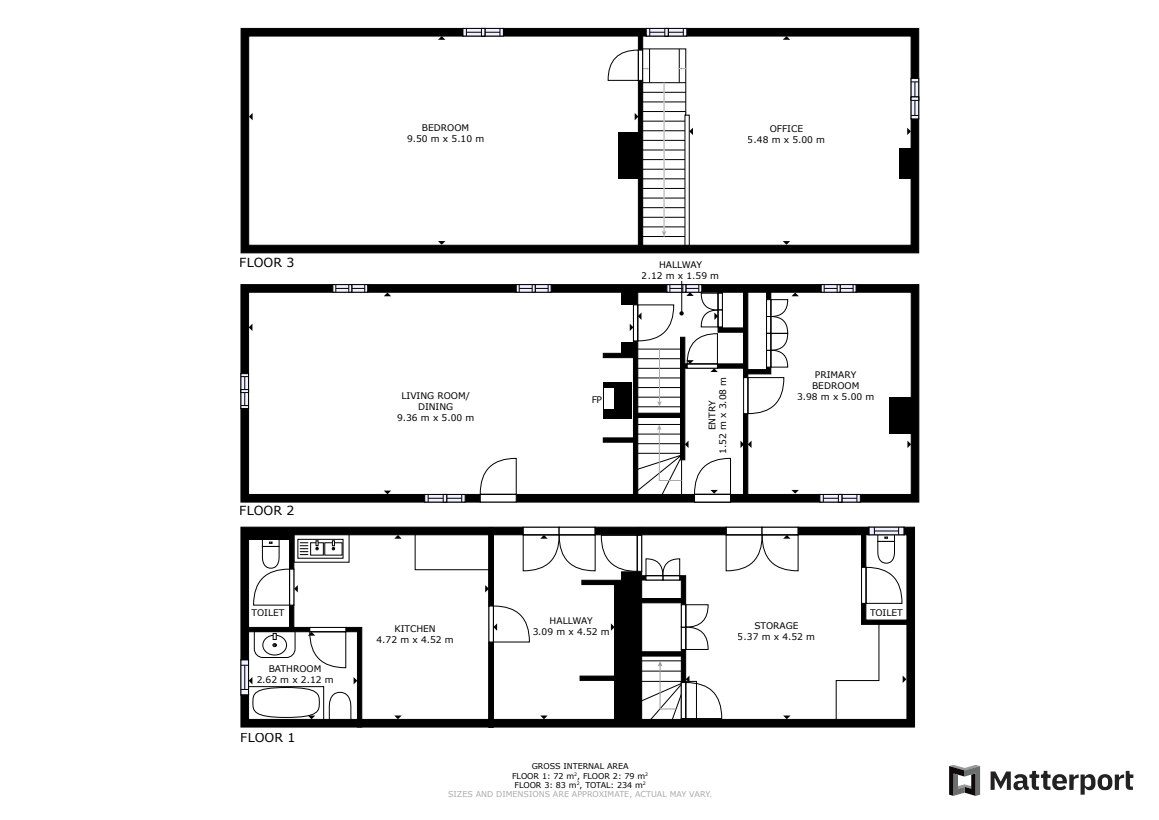
<style>
.page{position:relative;width:1159px;height:820px;background:#fff}
.page>*{position:absolute;margin:0;border:0;box-sizing:border-box;transform-origin:0 0}
.t1{font:12.52px "Verdana";color:#000}
.t2{font:9.12px/10.9px "Verdana";color:#000;text-align:center}
.t3{font:8px/9.6px "Verdana";color:#000;text-align:center}
.t4{font:8px "Verdana";color:#aaa}
</style>
<div class="page">
<svg style="left:990px;top:770px;width:143px;height:24px"></svg>
<svg style="left:949px;top:765px;width:31px;height:30px"></svg>
<svg style="left:241px;top:28px;width:678px;height:225px"></svg>
<div style="left:701px;top:284px;width:120px;height:8px;background:#000;border:1px solid #000"></div>
<div style="left:551px;top:284px;width:116px;height:8px;background:#000;border:1px solid #000"></div>
<div style="left:367px;top:284px;width:149px;height:8px;background:#000;border:1px solid #000"></div>
<div style="left:516px;top:494px;width:304px;height:8px;background:#000"></div>
<div style="left:465px;top:494px;width:15px;height:8px;background:#000"></div>
<svg style="left:443px;top:494px;width:22px;height:8px"></svg>
<svg style="left:819px;top:494px;width:4px;height:8px"></svg>
<div style="left:463px;top:28px;width:22px;height:8px;background:#d5d5e3"></div>
<div style="left:463px;top:28px;width:22px;height:8px;border:1px solid #000"></div>
<svg style="left:466px;top:28px;width:35px;height:8px"></svg>
<div style="left:821px;top:284px;width:19px;height:8px;border:1px solid #000"></div>
<div style="left:516px;top:284px;width:19px;height:8px;background:#a9a9b4"></div>
<div style="left:516px;top:284px;width:19px;height:8px;border:1px solid #000"></div>
<svg style="left:519px;top:284px;width:30px;height:8px"></svg>
<div style="left:694px;top:494px;width:36px;height:8px;background:#fff;border:1px solid #000"></div>
<div style="left:480px;top:494px;width:36px;height:8px;background:#fff;border:1px solid #000"></div>
<svg style="left:480px;top:458px;width:36px;height:36px"></svg>
<svg style="left:743px;top:414px;width:5px;height:81px"></svg>
<div style="left:633px;top:341px;width:5px;height:157px;background:#000"></div>
<svg style="left:680px;top:414px;width:5px;height:10px"></svg>
<hr style="left:635px;top:413px;width:47px;height:4px;background:#000">
<svg style="left:603px;top:353px;width:26px;height:4px"></svg>
<svg style="left:603px;top:437px;width:31px;height:5px"></svg>
<div style="left:621px;top:342px;width:13px;height:12px;background:#000"></div>
<div style="left:621px;top:292px;width:13px;height:13px;background:#000"></div>
<div style="left:603px;top:381px;width:28px;height:37px;background:#000"></div>
<div style="left:604px;top:388px;width:9px;height:20px;background:#fff"></div>
<svg style="left:638px;top:120px;width:5px;height:127px"></svg>
<div style="left:618px;top:132px;width:20px;height:47px;background:#000"></div>
<div style="left:898px;top:148px;width:15px;height:30px;background:#000"></div>
<svg style="left:782px;top:241px;width:8px;height:4px"></svg>
<svg style="left:438px;top:36px;width:7px;height:4px"></svg>
<svg style="left:438px;top:241px;width:7px;height:4px"></svg>
<svg style="left:907px;top:128px;width:3px;height:7px"></svg>
<svg style="left:689px;top:128px;width:4px;height:7px"></svg>
<svg style="left:607px;top:28px;width:312px;height:92px"></svg>
<svg style="left:249px;top:113px;width:3px;height:7px"></svg>
<svg style="left:791px;top:489px;width:7px;height:4px"></svg>
<svg style="left:694px;top:458px;width:36px;height:36px"></svg>
<svg style="left:636px;top:424px;width:52px;height:71px"></svg>
<svg style="left:241px;top:284px;width:221px;height:218px"></svg>
<svg style="left:823px;top:284px;width:96px;height:218px"></svg>
<svg style="left:740px;top:440px;width:11px;height:8px"></svg>
<svg style="left:241px;top:526px;width:673px;height:201px"></svg>
<hr style="left:681px;top:281px;width:1px;height:32px;background:#000">
<svg style="left:629px;top:284px;width:169px;height:130px"></svg>
<p class="t2" style="left:407px;top:122px;width:79px">BEDROOM<br>9.50 m x 5.10 m</p>
<p class="t2" style="left:747px;top:123px;width:79px">OFFICE<br>5.48 m x 5.00 m</p>
<h1 class="t1" style="left:240px;top:254px;width:56px">FLOOR 3</h1>
<h1 class="t1" style="left:240px;top:502px;width:56px">FLOOR 2</h1>
<p class="t2" style="left:252px;top:606px;width:34px">TOILET</p>
<p class="t2" style="left:256px;top:662px;width:79px">BATHROOM<br>2.62 m x 2.12 m</p>
<h1 class="t1" style="left:241px;top:729px;width:56px">FLOOR 1</h1>
<p class="t2" style="left:642px;top:258px;width:79px">HALLWAY<br>2.12 m x 1.59 m</p>
<p class="t2" style="left:812px;top:369px;width:49px">PRIMARY<br>BEDROOM</p>
<p class="t2" style="left:706px;top:454px;width:79px;rotate:-90deg">ENTRY<br>1.52 m x 3.08 m</p>
<p class="t2" style="left:401px;top:390px;width:70px">LIVING ROOM/</p>
<p class="t2" style="left:797px;top:390px;width:79px">3.98 m x 5.00 m</p>
<p class="t2" style="left:397px;top:401px;width:79px">DINING<br>9.36 m x 5.00 m</p>
<p class="t2" style="left:591px;top:393px;width:12px">FP</p>
<p class="t2" style="left:376px;top:622px;width:79px">KITCHEN<br>4.72 m x 4.52 m</p>
<p class="t2" style="left:532px;top:614px;width:79px">HALLWAY<br>3.09 m x 4.52 m</p>
<p class="t2" style="left:737px;top:620px;width:79px">STORAGE<br>5.37 m x 4.52 m</p>
<p class="t3" style="left:512px;top:760px;width:138px">GROSS INTERNAL AREA<br>FLOOR 1: 72 m<sup>2</sup>, FLOOR 2: 79 m<sup>2<br></sup>FLOOR 3: 83 m<sup>2</sup>, TOTAL: 234 m<sup>2</sup></p>
<p class="t4" style="left:448px;top:788px;width:265px">SIZES AND DIMENSIONS ARE APPROXIMATE, ACTUAL MAY VARY.</p>
<p class="t2" style="left:870px;top:606px;width:34px">TOILET</p>
</div>
